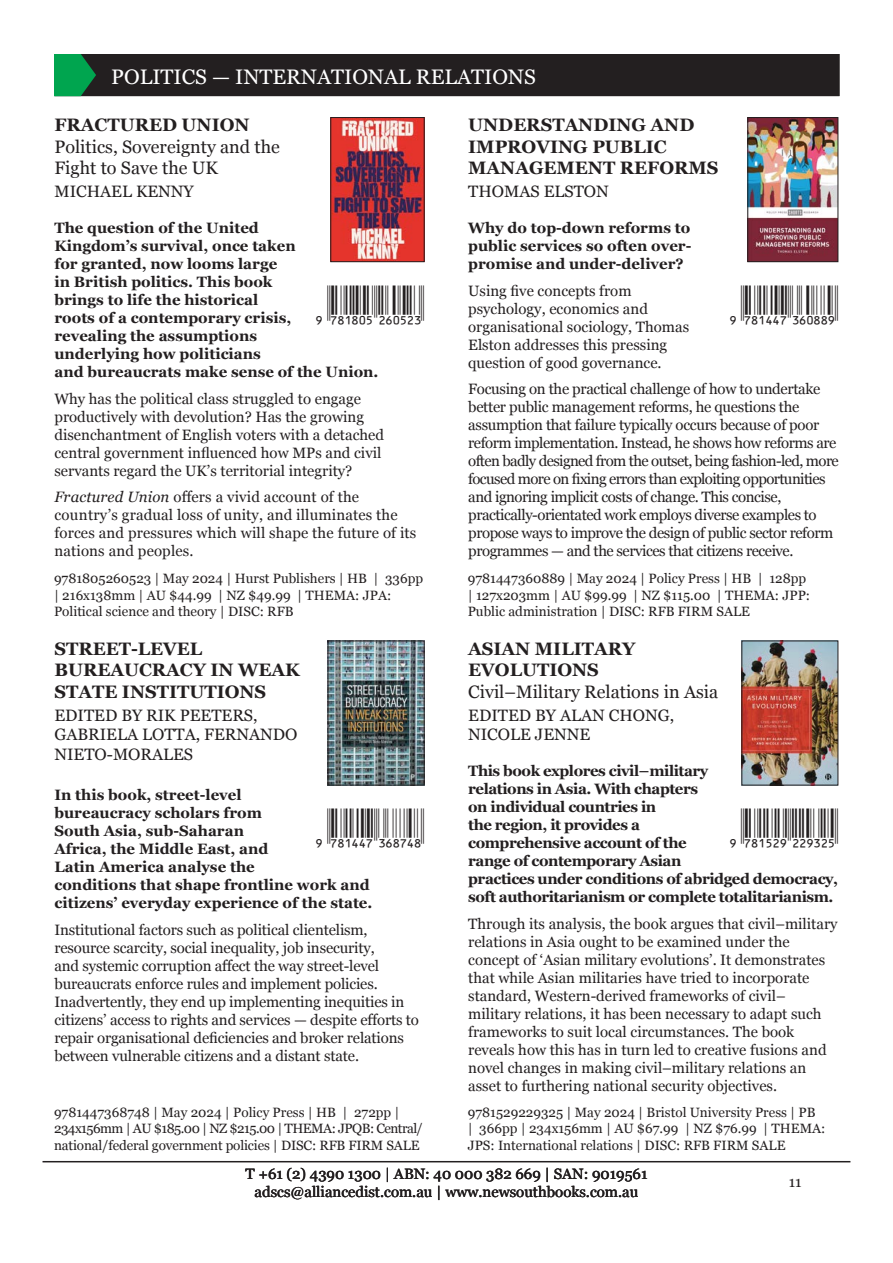
<style>
.page{position:relative;width:893px;height:1263px;background:#fff}
.page>*{position:absolute;margin:0;border:0;box-sizing:border-box;transform-origin:0 0}
.Barcode_style{font:39.3px "Ean Bwr P36 Tt";color:#231f20}
.t1{font:21px "Georgia";color:#fff}
.Title_style{font:700 18px/21.6px "Georgia";color:#231f20}
.Subtitle_style{font:18px/21.6px "Georgia";color:#231f20}
.Contributors_Style{font:16.5px/19.8px "Georgia";color:#231f20}
.Description_style{font:15px/18px "Georgia";color:#231f20}
.Description_style-2{font:700 15px/18px "Georgia";color:#231f20}
.Description_style-3{font:15px/18px "Georgia";letter-spacing:-.03em;color:#231f20}
.Description_style-4{font:700 15px/18px "Georgia";letter-spacing:-.03em;color:#231f20}
.Specification_style{font:13.5px/16.2px "Georgia";color:#231f20}
.s1{font-style:italic}
</style>
<div class="page">
<hr style="left:43px;top:1161px;width:807px;height:1px;background:#231f20">
<div style="left:55px;top:55px;width:784px;height:40px;background:#231f20"></div>
<div style="left:54px;top:54px;width:785px;height:42px;border:2px solid #231f20"></div>
<svg style="left:54px;top:54px;width:42px;height:42px"></svg>
<img style="left:333px;top:119px;width:89px;height:141px">
<div style="left:331px;top:117px;width:93px;height:145px;border:1px solid #231f20"></div>
<img style="left:750px;top:119px;width:86px;height:141px">
<div style="left:748px;top:117px;width:90px;height:145px;border:1px solid #231f20"></div>
<img style="left:330px;top:643px;width:92px;height:140px">
<div style="left:328px;top:641px;width:96px;height:144px;border:1px solid #231f20"></div>
<img style="left:744px;top:643px;width:92px;height:140px">
<p class="t1" style="left:111px;top:61px;width:426px">POLITICS — INTERNATIONAL RELATIONS</p>
<p class="Title_style" style="left:54px;top:113px;width:197px">FRACTURED UNION</p>
<p class="Subtitle_style" style="left:54px;top:135px;width:227px">Politics, Sovereignty and the<br>Fight to Save the UK</p>
<p class="Contributors_Style" style="left:54px;top:181px;width:141px">MICHAEL KENNY</p>
<p class="Description_style-2" style="left:54px;top:218px;width:326px">The question of the United<br>Kingdom’s survival, once taken<br>for granted, now looms large<br>in British politics. This book<br>brings to life the historical<br>roots of a contemporary crisis,<br>revealing the assumptions<br>underlying how politicians<br>and bureaucrats make sense of the Union.</p>
<p class="Description_style" style="left:54px;top:389px;width:331px">Why has the political class struggled to engage productively with devolution? Has the growing disenchantment of English voters with a detached central government influenced how MPs and civil servants regard the UK’s territorial integrity?</p>
<p class="Description_style" style="left:54px;top:487px;width:363px"><span class="s1">Fractured Union</span> offers a vivid account of the country’s gradual loss of unity, and illuminates the forces and pressures which will shape the future of its nations and peoples.</p>
<p class="Specification_style" style="left:54px;top:570px;width:371px">9781805260523 | May 2024 | Hurst Publishers | HB | 336pp | 216x138mm | AU $44.99 | NZ $49.99 | THEMA: JPA:<br>Political science and theory | DISC: RFB</p>
<p class="Title_style" style="left:468px;top:113px;width:252px">UNDERSTANDING AND<br>IMPROVING PUBLIC<br>MANAGEMENT REFORMS</p>
<p class="Contributors_Style" style="left:468px;top:181px;width:142px">THOMAS ELSTON</p>
<p class="Description_style-2" style="left:468px;top:218px;width:225px;text-align:justify">Why do top-down reforms to public services so often over&shy;promise and under-deliver?</p>
<p class="Description_style" style="left:468px;top:281px;width:222px">Using five concepts from psychology, economics and organisational sociology, Thomas<br>Elston addresses this pressing question of good governance.</p>
<p class="Description_style-3" style="left:468px;top:379px;width:372px">Focusing on the practical challenge of how to undertake better public management reforms, he questions the assumption that failure typically occurs because of poor reform implementation. Instead, he shows how reforms are often badly designed from the outset, being fashion-led, more focused more on fixing errors than exploiting opportunities and ignoring implicit costs of change. This concise, practically-orientated work employs diverse examples to propose ways to improve the design of public sector reform programmes — and the services that citizens receive.</p>
<p class="Specification_style" style="left:468px;top:570px;width:344px">9781447360889 | May 2024 | Policy Press | HB | 128pp | 127x203mm | AU $99.99 | NZ $115.00 | THEMA: JPP:<br>Public administration | DISC: RFB FIRM SALE</p>
<p class="Barcode_style" style="left:305px;top:285px;width:121px">,!7IB8A5-CGAFCD!</p>
<p class="Barcode_style" style="left:719px;top:285px;width:121px">,!7IB4E7-DGAIIJ!</p>
<p class="Title_style" style="left:54px;top:637px;width:247px">STREET-LEVEL<br>BUREAUCRACY IN WEAK<br>STATE INSTITUTIONS</p>
<p class="Contributors_Style" style="left:54px;top:704px;width:245px">EDITED BY RIK PEETERS,<br>GABRIELA LOTTA, FERNANDO<br>NIETO-MORALES</p>
<p class="Description_style-2" style="left:54px;top:785px;width:319px">In this book, street-level<br>bureaucracy scholars from<br>South Asia, sub-Saharan<br>Africa, the Middle East, and<br>Latin America analyse the<br>conditions that shape frontline work and citizens’ everyday experience of the state.</p>
<p class="Description_style" style="left:54px;top:920px;width:366px">Institutional factors such as political clientelism, resource scarcity, social inequality, job insecurity,<br>and systemic corruption affect the way street-level bureaucrats enforce rules and implement policies.<br>Inadvertently, they end up implementing inequities in citizens’ access to rights and services — despite efforts to repair organisational deficiencies and broker relations between vulnerable citizens and a distant state.</p>
<p class="Barcode_style" style="left:305px;top:809px;width:121px">,!7IB4E7-DGIHEI!</p>
<p class="Specification_style" style="left:54px;top:1104px;width:370px">9781447368748 | May 2024 | Policy Press | HB | 272pp |<br>234x156mm | AU $185.00 | NZ $215.00 | THEMA: JPQB: Central/ national/federal government policies | DISC: RFB FIRM SALE</p>
<p class="Title_style" style="left:468px;top:637px;width:168px">ASIAN MILITARY<br>EVOLUTIONS</p>
<p class="Subtitle_style" style="left:468px;top:680px;width:251px">Civil–Military Relations in Asia</p>
<p class="Contributors_Style" style="left:468px;top:704px;width:207px">EDITED BY ALAN CHONG,<br>NICOLE JENNE</p>
<p class="Description_style-4" style="left:468px;top:761px;width:371px">This book explores civil–military<br>relations in Asia. With chapters<br>on individual countries in<br>the region, it provides a<br>comprehensive account of the<br>range of contemporary Asian<br>practices under conditions of abridged democracy, soft authoritarianism or complete totalitarianism.</p>
<p class="Description_style" style="left:468px;top:914px;width:371px">Through its analysis, the book argues that civil–military relations in Asia ought to be examined under the concept of ‘Asian military evolutions’. It demonstrates that while Asian militaries have tried to incorporate standard, Western-derived frameworks of civil– military relations, it has been necessary to adapt such frameworks to suit local circumstances. The book reveals how this has in turn led to creative fusions and novel changes in making civil–military relations an asset to furthering national security objectives.</p>
<p class="Specification_style" style="left:468px;top:1104px;width:359px">9781529229325 | May 2024 | Bristol University Press | PB<br>| 366pp | 234x156mm | AU $67.99 | NZ $76.99 | THEMA:<br>JPS: International relations | DISC: RFB FIRM SALE</p>
<p class="Barcode_style" style="left:719px;top:809px;width:121px">,!7IB5C9-CCJDCF!</p>
<p class="Description_style" style="left:245px;top:1164px;width:403px;text-align:center">T +61 (2) 4390 1300 | ABN: 40 000 382 669 | SAN: 9019561 adscs@alliancedist.com.au | www.newsouthbooks.com.au</p>
<p class="Description_style" style="left:789px;top:1172px;width:14px">11</p>
</div>
